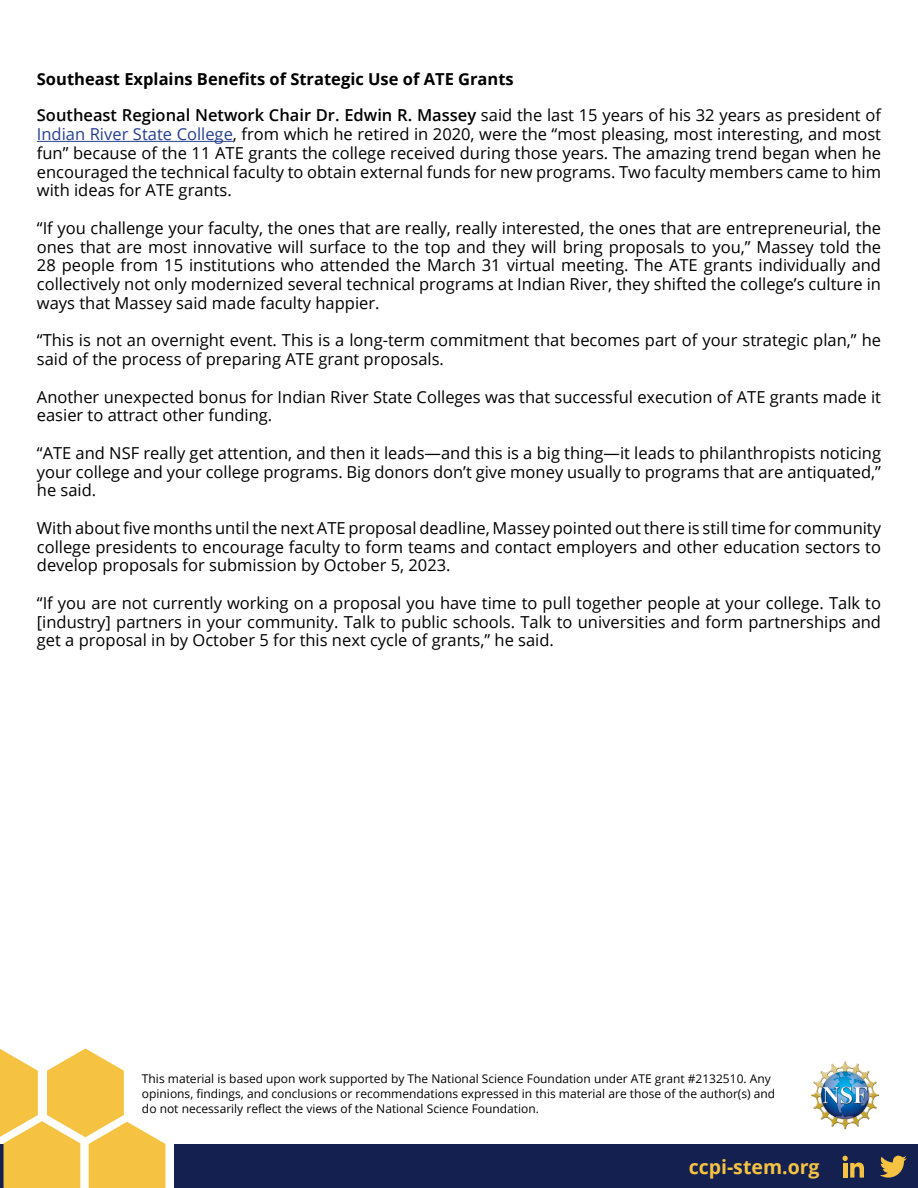
<style>
.page{position:relative;width:918px;height:1188px;background:#fff}
.page>*{position:absolute;margin:0;border:0;box-sizing:border-box;transform-origin:0 0}
.t1{font:700 19.5px "Open Sans";color:#f5c242}
.t2{font:16.5px/18.8px "Open Sans";color:#000;text-align:justify}
.t3{font:700 16.5px "Open Sans";color:#000}
.t4{font:12px/15px "Open Sans";color:#000}
.s1{font-weight:600}
.s2{color:#25408f}
</style>
<div class="page">
<svg style="left:0;top:1048px;width:165px;height:140px"></svg>
<div style="left:174px;top:1145px;width:744px;height:43px;background:#142050"></div>
<img style="left:811px;top:1061px;width:68px;height:68px">
<hr style="left:37px;top:141px;width:196px;height:1px;background:#25408f">
<svg style="left:880px;top:1156px;width:27px;height:22px"></svg>
<svg style="left:843px;top:1156px;width:21px;height:22px"></svg>
<p class="t3" style="left:37px;top:67px;width:478px">Southeast Explains Benefits of Strategic Use of ATE Grants</p>
<p class="t2" style="left:37px;top:106px;width:846px"><span class="s1">Southeast Regional Network Chair Dr. Edwin R. Massey</span> said the last 15 years of his 32 years as president of <span class="s2">Indian River State College</span>, from which he retired in 2020, were the “most pleasing, most interesting, and most fun” because of the 11 ATE grants the college received during those years. The amazing trend began when he encouraged the technical faculty to obtain external funds for new programs. Two faculty members came to him with ideas for ATE grants.</p>
<p class="t2" style="left:37px;top:218px;width:846px">“If you challenge your faculty, the ones that are really, really interested, the ones that are entrepreneurial, the ones that are most innovative will surface to the top and they will bring proposals to you,” Massey told the 28 people from 15 institutions who attended the March 31 virtual meeting. The ATE grants individually and collectively not only modernized several technical programs at Indian River, they shifted the college’s culture in ways that Massey said made faculty happier.</p>
<p class="t2" style="left:37px;top:331px;width:846px">“This is not an overnight event. This is a long-term commitment that becomes part of your strategic plan,” he said of the process of preparing ATE grant proposals.</p>
<p class="t2" style="left:37px;top:387px;width:846px">Another unexpected bonus for Indian River State Colleges was that successful execution of ATE grants made it easier to attract other funding.</p>
<p class="t2" style="left:37px;top:443px;width:846px">“ATE and NSF really get attention, and then it leads—and this is a big thing—it leads to philanthropists noticing your college and your college programs. Big donors don’t give money usually to programs that are antiquated,” he said.</p>
<p class="t2" style="left:37px;top:518px;width:846px">With about five months until the next ATE proposal deadline, Massey pointed out there is still time for community college presidents to encourage faculty to form teams and contact employers and other education sectors to develop proposals for submission by October 5, 2023.</p>
<p class="t2" style="left:37px;top:593px;width:846px">“If you are not currently working on a proposal you have time to pull together people at your college. Talk to [industry] partners in your community. Talk to public schools. Talk to universities and form partnerships and get a proposal in by October 5 for this next cycle of grants,” he said.</p>
<p class="t4" style="left:142px;top:1071px;width:635px">This material is based upon work supported by The National Science Foundation under ATE grant #2132510. Any opinions, findings, and conclusions or recommendations expressed in this material are those of the author(s) and do not necessarily reflect the views of the National Science Foundation.</p>
<p class="t1" style="left:689px;top:1153px;width:132px">ccpi-stem.org</p>
</div>
